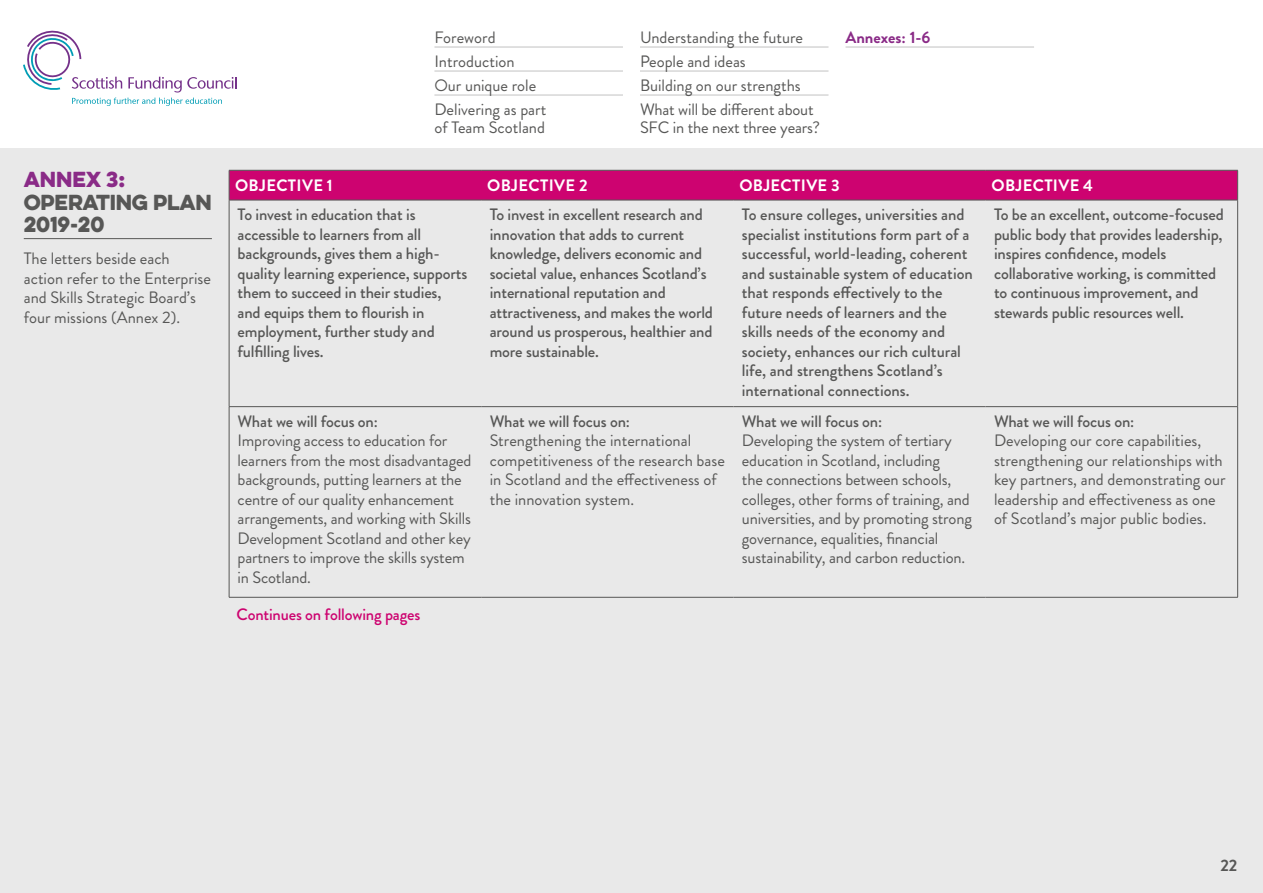
<style>
.page{position:relative;width:1263px;height:893px;background:#fff}
.page>*{position:absolute;margin:0;border:0;box-sizing:border-box;transform-origin:0 0}
.t1{font:19.5px/22.5px "Eveleth Clean";letter-spacing:-.01em;color:#575756}
.t2{font:19.5px "Eveleth Clean";color:#8a2b87}
.t3{font:16.5px/19.5px "Brandon Grotesque";letter-spacing:-.01em;color:#575756}
.t4{font:500 16.5px/19.5px "Brandon Grotesque";letter-spacing:-.01em;color:#575756}
.t5{font:700 16.5px "Brandon Grotesque";letter-spacing:.02em;color:#fff}
.t6{font:500 16.5px "Brandon Grotesque";letter-spacing:-.01em;color:#cd0370}
.t7{font:700 16.5px "Brandon Grotesque";color:#8a2b87}
.t8{font:700 16.5px "Brandon Grotesque";color:#575756}
</style>
<div class="page">
<div style="left:0;top:149px;width:1263px;height:744px;background:#e9e9e9"></div>
<hr style="left:434px;top:47px;width:189px;height:1px;background:#c2c2c2">
<hr style="left:434px;top:71px;width:189px;height:1px;background:#c2c2c2">
<hr style="left:434px;top:95px;width:189px;height:1px;background:#c2c2c2">
<hr style="left:640px;top:47px;width:188px;height:1px;background:#c2c2c2">
<hr style="left:640px;top:71px;width:188px;height:1px;background:#c2c2c2">
<hr style="left:640px;top:95px;width:188px;height:1px;background:#c2c2c2">
<hr style="left:845px;top:47px;width:189px;height:1px;background:#c2c2c2">
<svg style="left:23px;top:31px;width:214px;height:75px"></svg>
<hr style="left:24px;top:238px;width:188px;height:1px;background:#575756">
<div style="left:230px;top:171px;width:1007px;height:29px;background:#cd0370"></div>
<hr style="left:229px;top:170px;width:1px;height:30px;background:#575756">
<hr style="left:229px;top:200px;width:1px;height:206px;background:#575756">
<hr style="left:229px;top:407px;width:1px;height:190px;background:#575756">
<hr style="left:229px;top:170px;width:252px;height:1px;background:#575756">
<hr style="left:481px;top:170px;width:252px;height:1px;background:#575756">
<hr style="left:733px;top:170px;width:252px;height:1px;background:#575756">
<hr style="left:985px;top:170px;width:253px;height:1px;background:#575756">
<hr style="left:1237px;top:170px;width:1px;height:30px;background:#575756">
<hr style="left:1237px;top:200px;width:1px;height:206px;background:#575756">
<hr style="left:1237px;top:407px;width:1px;height:190px;background:#575756">
<hr style="left:229px;top:200px;width:252px;height:1px;background:#575756">
<hr style="left:481px;top:200px;width:252px;height:1px;background:#575756">
<hr style="left:733px;top:200px;width:252px;height:1px;background:#575756">
<hr style="left:985px;top:200px;width:253px;height:1px;background:#575756">
<hr style="left:229px;top:406px;width:252px;height:1px;background:#575756">
<hr style="left:481px;top:406px;width:252px;height:1px;background:#575756">
<hr style="left:733px;top:406px;width:252px;height:1px;background:#575756">
<hr style="left:985px;top:406px;width:253px;height:1px;background:#575756">
<hr style="left:229px;top:597px;width:252px;height:1px;background:#575756">
<hr style="left:481px;top:597px;width:252px;height:1px;background:#575756">
<hr style="left:733px;top:597px;width:252px;height:1px;background:#575756">
<hr style="left:985px;top:597px;width:253px;height:1px;background:#575756">
<p class="t2" style="left:24px;top:164px;width:103px">ANNEX 3:</p>
<p class="t1" style="left:24px;top:190px;width:190px">OPERATING PLAN<br>2019-20</p>
<p class="t3" style="left:24px;top:249px;width:189px">The letters beside each action refer to the Enterprise and Skills Strategic Board’s four missions (Annex 2).</p>
<p class="t3" style="left:434px;top:25px;width:113px;line-height:24px">Foreword<br>Introduction<br>Our unique role<br>Delivering as part</p>
<p class="t3" style="left:434px;top:117px;width:112px">of Team Scotland</p>
<p class="t3" style="left:640px;top:25px;width:175px;line-height:24px">Understanding the future<br>People and ideas<br>Building on our strengths<br>What will be different about</p>
<p class="t3" style="left:640px;top:117px;width:182px">SFC in the next three years?</p>
<p class="t7" style="left:845px;top:25px;width:86px">Annexes: 1-6</p>
<p class="t5" style="left:235px;top:174px;width:99px">OBJECTIVE 1</p>
<p class="t5" style="left:487px;top:174px;width:102px">OBJECTIVE 2</p>
<p class="t5" style="left:739px;top:174px;width:102px">OBJECTIVE 3</p>
<p class="t5" style="left:991px;top:174px;width:103px">OBJECTIVE 4</p>
<p class="t4" style="left:238px;top:205px;width:231px">To invest in education that is accessible to learners from all backgrounds, gives them a high&shy;quality learning experience, supports them to succeed in their studies, and equips them to flourish in employment, further study and fulfilling lives.</p>
<p class="t4" style="left:490px;top:205px;width:225px">To invest in excellent research and innovation that adds to current knowledge, delivers economic and societal value, enhances Scotland’s international reputation and attractiveness, and makes the world around us prosperous, healthier and more sustainable.</p>
<p class="t4" style="left:742px;top:205px;width:233px">To ensure colleges, universities and specialist institutions form part of a successful, world-leading, coherent and sustainable system of education that responds effectively to the future needs of learners and the skills needs of the economy and society, enhances our rich cultural life, and strengthens Scotland’s international connections.</p>
<p class="t4" style="left:994px;top:205px;width:231px">To be an excellent, outcome-focused public body that provides leadership, inspires confidence, models collaborative working, is committed to continuous improvement, and stewards public resources well.</p>
<p class="t4" style="left:238px;top:412px;width:142px">What we will focus on:</p>
<p class="t3" style="left:238px;top:431px;width:235px">Improving access to education for learners from the most disadvantaged backgrounds, putting learners at the centre of our quality enhancement arrangements, and working with Skills Development Scotland and other key partners to improve the skills system in Scotland.</p>
<p class="t4" style="left:490px;top:412px;width:142px">What we will focus on:</p>
<p class="t3" style="left:490px;top:431px;width:237px">Strengthening the international competitiveness of the research base in Scotland and the effectiveness of the innovation system.</p>
<p class="t4" style="left:742px;top:412px;width:142px">What we will focus on:</p>
<p class="t3" style="left:742px;top:431px;width:232px">Developing the system of tertiary education in Scotland, including<br>the connections between schools, colleges, other forms of training, and universities, and by promoting strong governance, equalities, financial sustainability, and carbon reduction.</p>
<p class="t4" style="left:994px;top:412px;width:142px">What we will focus on:</p>
<p class="t3" style="left:994px;top:431px;width:233px">Developing our core capabilities, strengthening our relationships with key partners, and demonstrating our leadership and effectiveness as one of Scotland’s major public bodies.</p>
<p class="t6" style="left:237px;top:603px;width:185px">Continues on following pages</p>
<p class="t8" style="left:1220px;top:853px;width:19px">22</p>
</div>
